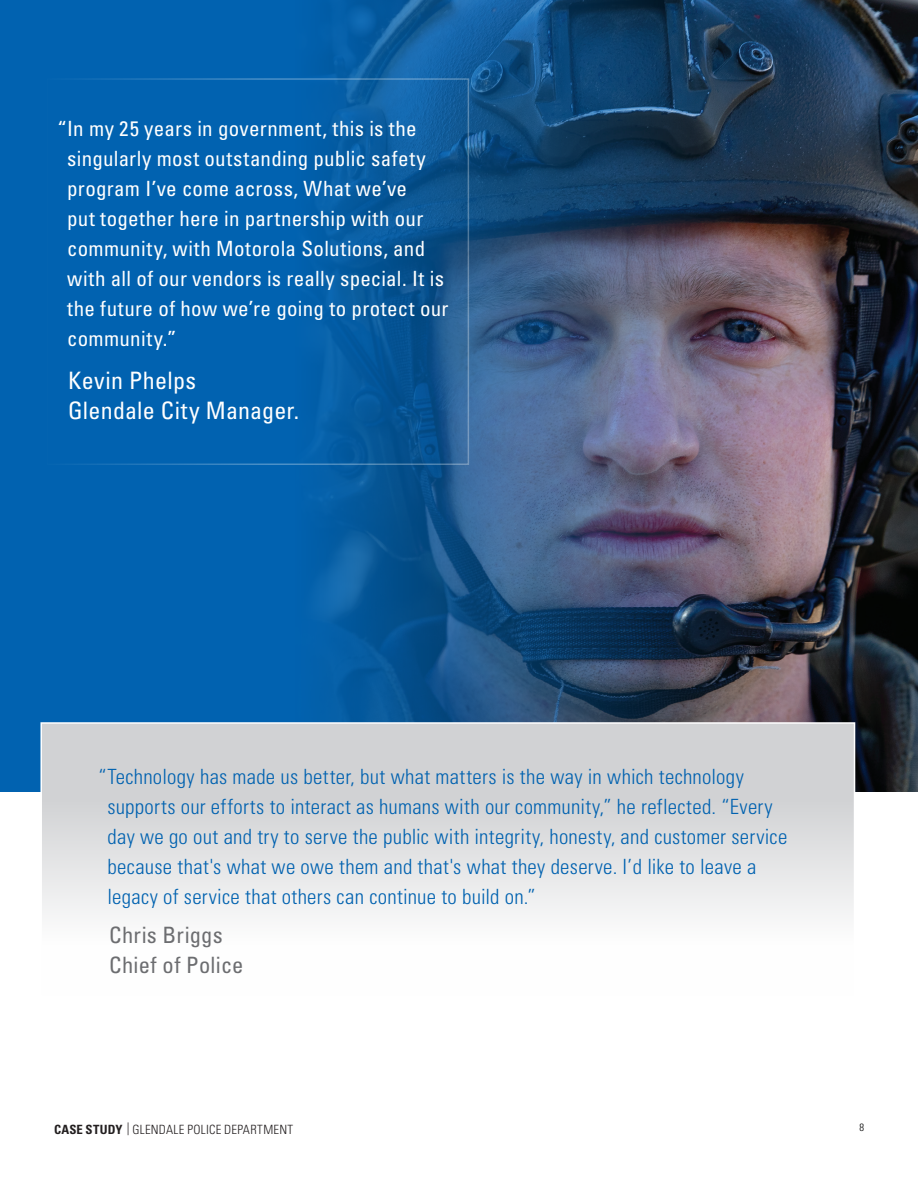
<style>
.page{position:relative;width:918px;height:1188px;background:#fff}
.page>*{position:absolute;margin:0;border:0;box-sizing:border-box;transform-origin:0 0}
.t1{font:condensed 24px/30px "Univers";letter-spacing:.01em;color:#fff}
.t2{font:condensed 22.5px/30px "Univers";letter-spacing:.015em;color:#6c6d70}
.t3{font:300 condensed 21px/30px "Univers";letter-spacing:.015em;color:#0162b0}
.t4{font:condensed 21px/30px "Univers";letter-spacing:.015em;color:#fff}
.t5{font:300 condensed 12.75px "Univers";letter-spacing:.02em;color:#231f20}
.t6{font:300 condensed 10.5px "Univers";color:#000}
.s1{font-weight:700}
</style>
<div class="page">
<img style="left:0;top:0;width:918px;height:792px">
<div style="left:40px;top:722px;width:815px;height:275px;background:linear-gradient(to bottom,#c6c8ca,#fff);border:2px solid #fff"></div>
<p class="t4" style="left:67px;top:113px;width:383px;text-indent:-10px">“In my 25 years in government, this is the singularly most outstanding public safety program I’ve come across, What we’ve<br>put together here in partnership with our community, with Motorola Solutions, and with all of our vendors is really special. It is the future of how we’re going to protect our community.”</p>
<p class="t1" style="left:68px;top:365px;width:233px">Kevin Phelps<br>Glendale City Manager.</p>
<p class="t3" style="left:108px;top:761px;width:681px;text-indent:-9px">“Technology has made us better, but what matters is the way in which technology supports our efforts to interact as humans with our community,” he reflected. “Every day we go out and try to serve the public with integrity, honesty, and customer service because that's what we owe them and that's what they deserve. I’d like to leave a legacy of service that others can continue to build on.”</p>
<p class="t2" style="left:109px;top:920px;width:136px">Chris Briggs<br>Chief of Police</p>
<p class="t5" style="left:54px;top:1122px;width:241px"><span class="s1">CASE STUDY</span> | GLENDALE POLICE DEPARTMENT</p>
<p class="t6" style="left:859px;top:1121px;width:6px">8</p>
</div>
